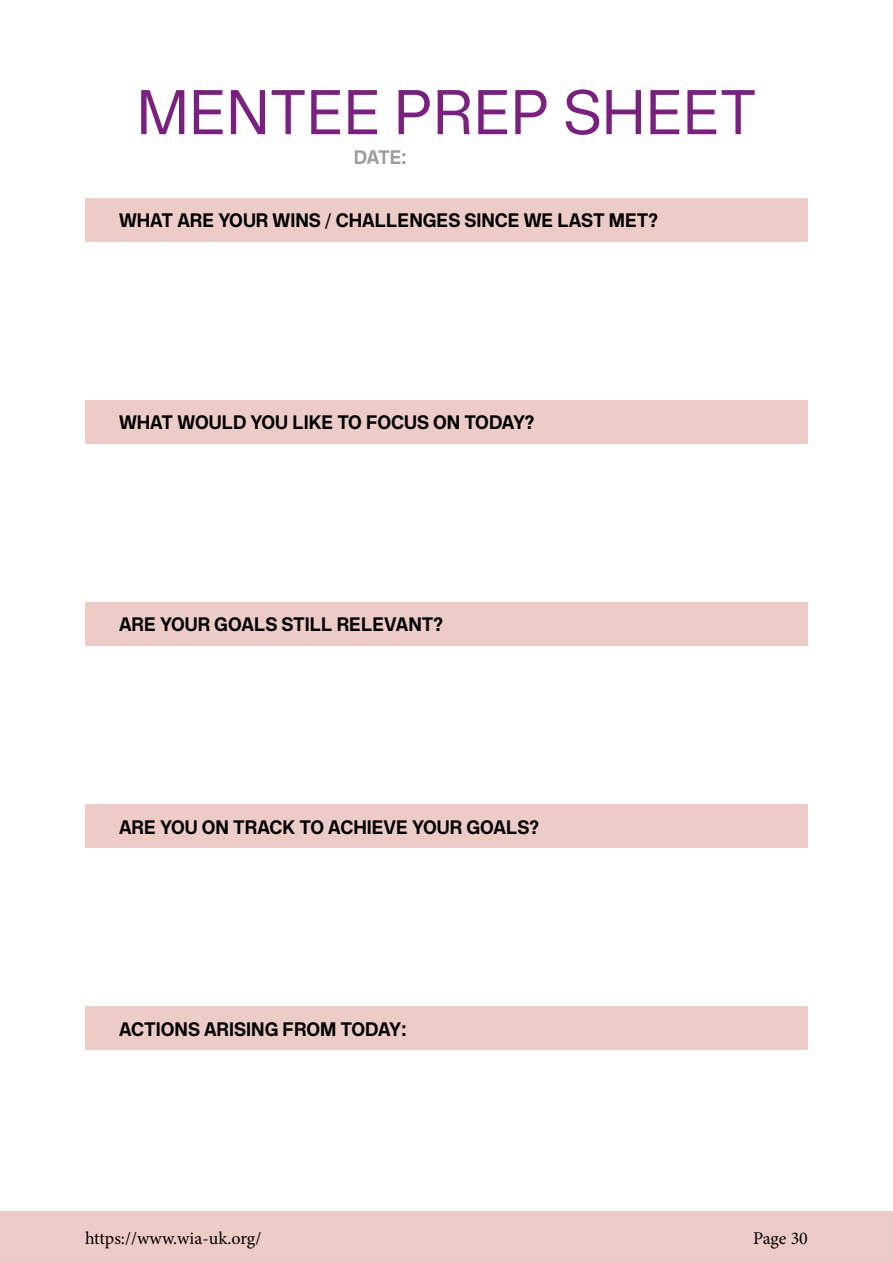
<style>
.page{position:relative;width:893px;height:1263px;background:#fff}
.page>*{position:absolute;margin:0;border:0;box-sizing:border-box;transform-origin:0 0}
.t1{font:300 63px "New Rail Alphabet";color:#7a2180}
.t2{font:700 19.5px "New Rail Alphabet";color:#000}
.t3{font:700 19.5px "New Rail Alphabet";color:#9d9d9c}
.t4{font:18px "Minion Pro";letter-spacing:-.005em;color:#000}
</style>
<div class="page">
<div style="left:85px;top:198px;width:723px;height:44px;background:#edcbc7"></div>
<div style="left:85px;top:400px;width:723px;height:44px;background:#edcbc7"></div>
<div style="left:85px;top:602px;width:723px;height:44px;background:#edcbc7"></div>
<div style="left:85px;top:804px;width:723px;height:44px;background:#edcbc7"></div>
<div style="left:85px;top:1006px;width:723px;height:44px;background:#edcbc7"></div>
<div style="left:0;top:1212px;width:893px;height:51px;background:#edcbc7"></div>
<h1 class="t1" style="left:136px;top:71px;width:621px">MENTEE PREP SHEET</h1>
<p class="t3" style="left:354px;top:144px;width:54px">DATE:</p>
<p class="t2" style="left:119px;top:207px;width:540px">WHAT ARE YOUR WINS / CHALLENGES SINCE WE LAST MET?</p>
<p class="t2" style="left:119px;top:409px;width:417px">WHAT WOULD YOU LIKE TO FOCUS ON TODAY?</p>
<p class="t2" style="left:119px;top:611px;width:325px">ARE YOUR GOALS STILL RELEVANT?</p>
<p class="t2" style="left:119px;top:814px;width:421px">ARE YOU ON TRACK TO ACHIEVE YOUR GOALS?</p>
<p class="t2" style="left:119px;top:1016px;width:289px">ACTIONS ARISING FROM TODAY:</p>
<p class="t4" style="left:85px;top:1226px;width:178px">https://www.wia-uk.org/</p>
<p class="t4" style="left:753px;top:1226px;width:56px">Page 30</p>
</div>
